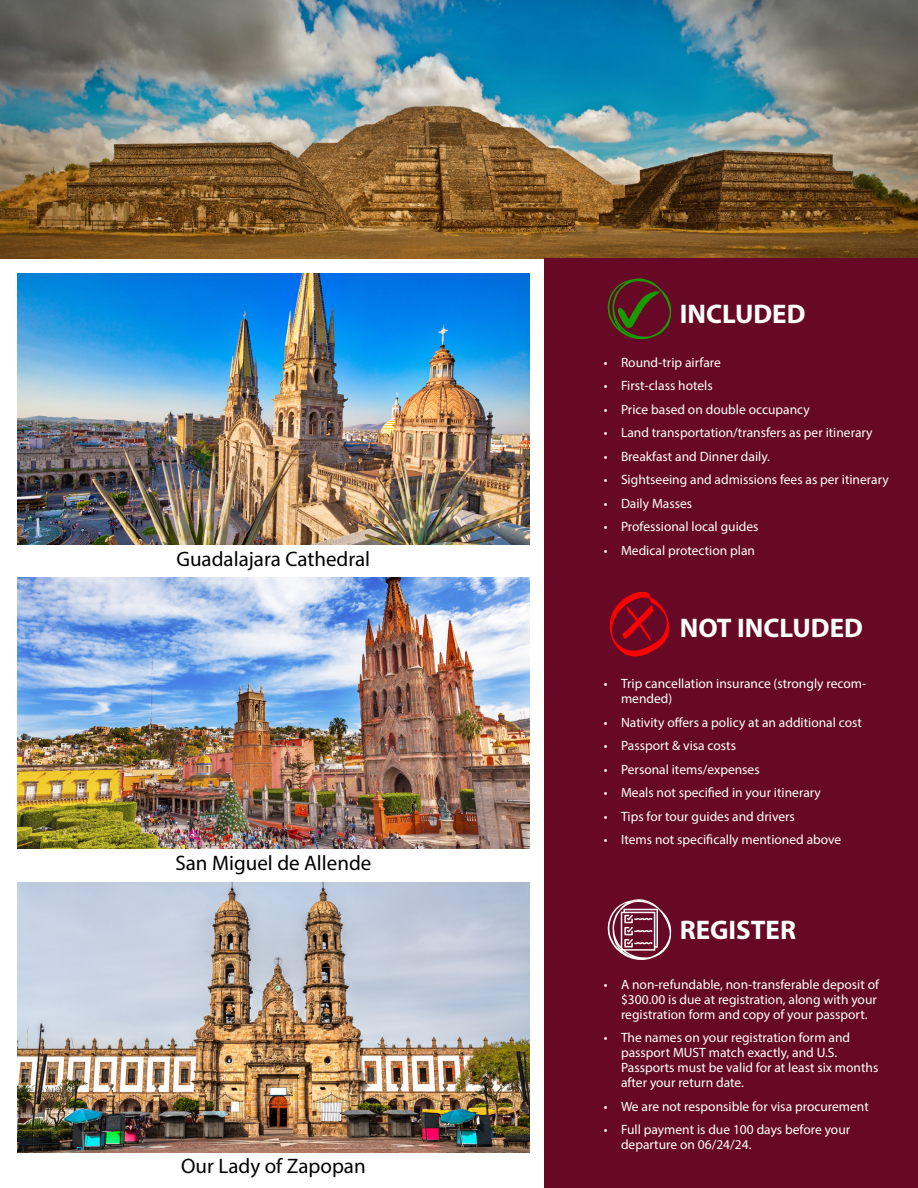
<style>
.page{position:relative;width:918px;height:1188px;background:#fff}
.page>*{position:absolute;margin:0;border:0;box-sizing:border-box;transform-origin:0 0}
.SUBTITLE{font:700 27px "Myriad Pro";color:#fff}
.SUBTITLE-2{font:21px "Myriad Pro";color:#000}
.t1{font:13.5px/15px "Myriad Pro";color:#fff}
</style>
<div class="page">
<img style="left:0;top:0;width:918px;height:259px">
<div style="left:545px;top:259px;width:373px;height:929px;background:#660826"></div>
<svg style="left:608px;top:278px;width:63px;height:61px"></svg>
<svg style="left:609px;top:592px;width:60px;height:65px"></svg>
<svg style="left:608px;top:899px;width:63px;height:61px"></svg>
<img style="left:17px;top:273px;width:512px;height:271px">
<img style="left:17px;top:578px;width:512px;height:271px">
<img style="left:17px;top:882px;width:512px;height:271px">
<p class="SUBTITLE-2" style="left:177px;top:546px;width:195px">Guadalajara Cathedral</p>
<p class="SUBTITLE-2" style="left:175px;top:850px;width:197px">San Miguel de Allende</p>
<p class="SUBTITLE-2" style="left:181px;top:1153px;width:186px">Our Lady of Zapopan</p>
<p class="SUBTITLE" style="left:680px;top:296px;width:127px">INCLUDED</p>
<p class="t1" style="left:604px;top:355px;width:119px">• Round-trip airfare</p>
<p class="t1" style="left:604px;top:378px;width:110px">• First-class hotels</p>
<p class="t1" style="left:604px;top:402px;width:207px">• Price based on double occupancy</p>
<p class="t1" style="left:604px;top:425px;width:270px">• Land transportation/transfers as per itinerary</p>
<p class="t1" style="left:604px;top:449px;width:168px">• Breakfast and Dinner daily.</p>
<p class="t1" style="left:604px;top:472px;width:286px">• Sightseeing and admissions fees as per itinerary</p>
<p class="t1" style="left:604px;top:496px;width:90px">• Daily Masses</p>
<p class="t1" style="left:604px;top:519px;width:156px">• Professional local guides</p>
<p class="t1" style="left:604px;top:543px;width:153px">• Medical protection plan</p>
<p class="SUBTITLE" style="left:680px;top:611px;width:185px">NOT INCLUDED</p>
<p class="t1" style="left:621px;top:676px;width:247px;text-indent:-17px">• Trip cancellation insurance (strongly recom&shy;mended)</p>
<p class="t1" style="left:604px;top:714px;width:260px">• Nativity offers a policy at an additional cost</p>
<p class="t1" style="left:604px;top:738px;width:134px">• Passport &amp; visa costs</p>
<p class="t1" style="left:604px;top:761px;width:157px">• Personal items/expenses</p>
<p class="t1" style="left:604px;top:785px;width:219px">• Meals not specified in your itinerary</p>
<p class="t1" style="left:604px;top:808px;width:192px">• Tips for tour guides and drivers</p>
<p class="t1" style="left:604px;top:832px;width:239px">• Items not specifically mentioned above</p>
<p class="SUBTITLE" style="left:680px;top:912px;width:118px">REGISTER</p>
<p class="t1" style="left:621px;top:976px;width:260px;text-indent:-17px">• A non-refundable, non-transferable deposit of $300.00 is due at registration, along with your registration form and copy of your passport.</p>
<p class="t1" style="left:621px;top:1030px;width:259px;text-indent:-17px">• The names on your registration form and passport MUST match exactly, and U.S.<br>Passports must be valid for at least six months after your return date.</p>
<p class="t1" style="left:604px;top:1098px;width:266px">• We are not responsible for visa procurement</p>
<p class="t1" style="left:621px;top:1122px;width:231px;text-indent:-17px">• Full payment is due 100 days before your departure on 06/24/24.</p>
</div>
